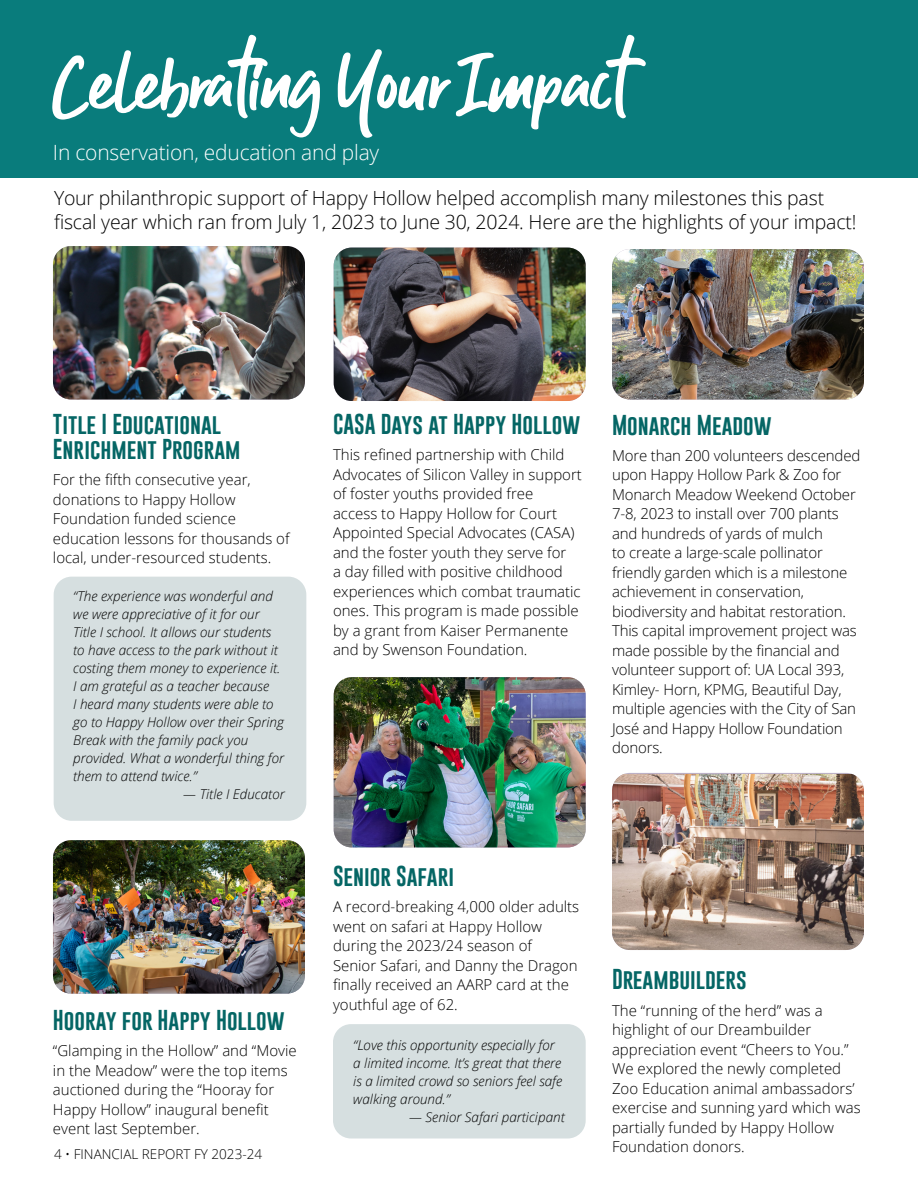
<style>
.page{position:relative;width:918px;height:1188px;background:#fff}
.page>*{position:absolute;margin:0;border:0;box-sizing:border-box;transform-origin:0 0}
.t1{font:77.7px "Guthen Bloots Personal Use";color:#fff}
.t2{font:21px/25.2px "Gobold";color:#056665}
.t3{font:300 21px "Open Sans";letter-spacing:-.01em;color:#fff}
.t4{font:300 19.5px/24px "Open Sans";letter-spacing:-.01em;color:#000}
.t5{font:300 15px/19.5px "Open Sans";color:#000}
.t6{font:italic 300 13.5px/18px "Open Sans";color:#000}
.t7{font:300 13.5px "Open Sans";color:#000}
</style>
<div class="page">
<div style="left:333px;top:1024px;width:253px;height:114px;background:#d6dfe0;border-radius:18px"></div>
<div style="left:54px;top:577px;width:252px;height:244px;background:#d6dfe0;border-radius:18px"></div>
<img style="left:334px;top:677px;width:252px;height:170px">
<img style="left:612px;top:774px;width:252px;height:176px">
<img style="left:53px;top:840px;width:252px;height:154px">
<div style="left:0;top:0;width:918px;height:177px;background:#097c7c"></div>
<img style="left:53px;top:246px;width:252px;height:154px">
<img style="left:334px;top:248px;width:252px;height:153px">
<img style="left:612px;top:249px;width:252px;height:151px">
<h1 class="t1" style="left:53px;top:34px;width:576px">Celebrating Your Impact</h1>
<h2 class="t3" style="left:53px;top:138px;width:328px">In conservation, education and play</h2>
<h3 class="t4" style="left:54px;top:185px;width:804px">Your philanthropic support of Happy Hollow helped accomplish many milestones this past fiscal year which ran from July 1, 2023 to June 30, 2024. Here are the highlights of your impact!</h3>
<h2 class="t2" style="left:53px;top:411px;width:189px">Title I Educational<br>Enrichment Program</h2>
<p class="t5" style="left:53px;top:470px;width:238px">For the fifth consecutive year, donations to Happy Hollow<br>Foundation funded science education lessons for thousands of local, under-resourced students.</p>
<p class="t6" style="left:73px;top:586px;width:212px">“The experience was wonderful and we were appreciative of it for our Title I school. It allows our students to have access to the park without it costing them money to experience it.<br>I am grateful as a teacher because<br>I heard many students were able to go to Happy Hollow over their Spring Break with the family pack you provided. What a wonderful thing for them to attend twice.”</p>
<p class="t6" style="left:183px;top:784px;width:103px">— Title I Educator</p>
<h2 class="t2" style="left:53px;top:1007px;width:233px">Hooray for Happy Hollow</h2>
<p class="t5" style="left:53px;top:1040px;width:245px">“Glamping in the Hollow” and “Movie in the Meadow” were the top items auctioned during the “Hooray for<br>Happy Hollow” inaugural benefit event last September.</p>
<p class="t7" style="left:54px;top:1145px;width:210px">4 • FINANCIAL REPORT FY 2023-24</p>
<h2 class="t2" style="left:333px;top:411px;width:249px">CASA Days at Happy Hollow</h2>
<p class="t5" style="left:333px;top:444px;width:250px">This refined partnership with Child Advocates of Silicon Valley in support of foster youths provided free<br>access to Happy Hollow for Court Appointed Special Advocates (CASA) and the foster youth they serve for<br>a day filled with positive childhood experiences which combat traumatic ones. This program is made possible by a grant from Kaiser Permanente and by Swenson Foundation.</p>
<h2 class="t2" style="left:612px;top:412px;width:161px">Monarch Meadow</h2>
<p class="t5" style="left:612px;top:445px;width:250px">More than 200 volunteers descended upon Happy Hollow Park &amp; Zoo for<br>Monarch Meadow Weekend October<br>7-8, 2023 to install over 700 plants and hundreds of yards of mulch<br>to create a large-scale pollinator friendly garden which is a milestone achievement in conservation, biodiversity and habitat restoration.<br>This capital improvement project was made possible by the financial and volunteer support of: UA Local 393,<br>Kimley- Horn, KPMG, Beautiful Day, multiple agencies with the City of San<br>José and Happy Hollow Foundation donors.</p>
<h2 class="t2" style="left:333px;top:863px;width:123px">Senior Safari</h2>
<p class="t5" style="left:333px;top:896px;width:248px">A record-breaking 4,000 older adults went on safari at Happy Hollow during the 2023/24 season of<br>Senior Safari, and Danny the Dragon finally received an AARP card at the youthful age of 62.</p>
<p class="t6" style="left:353px;top:1036px;width:210px">“Love this opportunity especially for a limited income. It’s great that there is a limited crowd so seniors feel safe walking around.”</p>
<p class="t6" style="left:409px;top:1108px;width:157px">— Senior Safari participant</p>
<h2 class="t2" style="left:612px;top:967px;width:136px">Dreambuilders</h2>
<p class="t5" style="left:612px;top:1000px;width:250px">The “running of the herd” was a highlight of our Dreambuilder appreciation event “Cheers to You.”<br>We explored the newly completed<br>Zoo Education animal ambassadors’ exercise and sunning yard which was partially funded by Happy Hollow<br>Foundation donors.</p>
</div>
